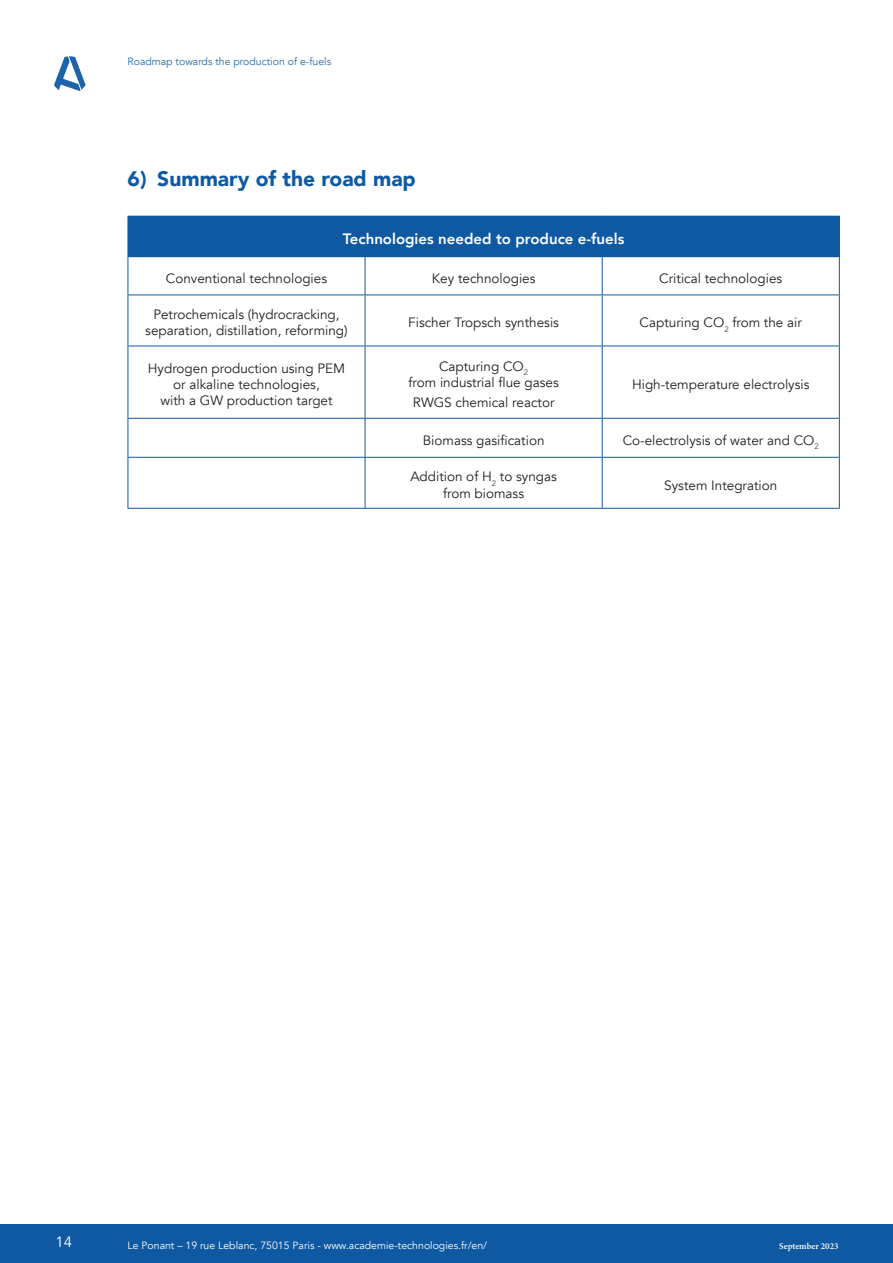
<style>
.page{position:relative;width:893px;height:1263px;background:#fff}
.page>*{position:absolute;margin:0;border:0;box-sizing:border-box;transform-origin:0 0}
.t1{font:900 21px "Avenir";color:#0f59a3}
.t2{font:800 15px "Avenir";color:#fff}
.t3{font:15px "Avenir";color:#fff}
.t4{font:13.5px/16.2px "Avenir";color:#231f20;text-align:center}
.t5{font:10.5px "Avenir";color:#fff}
.t6{font:10.5px "Avenir";color:#276aac}
.t7{font:600 9px "Minion Pro";color:#fff}
</style>
<div class="page">
<div style="left:0;top:1224px;width:893px;height:39px;background:#0f59a3"></div>
<svg style="left:54px;top:56px;width:32px;height:35px"></svg>
<div style="left:128px;top:216px;width:711px;height:41px;background:#0f59a3"></div>
<hr style="left:839px;top:217px;width:1px;height:39px;background:#0f59a3">
<hr style="left:128px;top:257px;width:1px;height:38px;background:#0f59a3">
<hr style="left:365px;top:257px;width:1px;height:38px;background:#0f59a3">
<hr style="left:839px;top:257px;width:1px;height:38px;background:#0f59a3">
<hr style="left:128px;top:295px;width:1px;height:51px;background:#0f59a3">
<hr style="left:839px;top:295px;width:1px;height:51px;background:#0f59a3">
<hr style="left:128px;top:346px;width:1px;height:72px;background:#0f59a3">
<hr style="left:839px;top:346px;width:1px;height:72px;background:#0f59a3">
<hr style="left:128px;top:419px;width:1px;height:38px;background:#0f59a3">
<hr style="left:839px;top:419px;width:1px;height:38px;background:#0f59a3">
<hr style="left:128px;top:458px;width:1px;height:50px;background:#0f59a3">
<hr style="left:839px;top:458px;width:1px;height:50px;background:#0f59a3">
<hr style="left:128px;top:508px;width:237px;height:1px;background:#0f59a3">
<hr style="left:365px;top:508px;width:237px;height:1px;background:#0f59a3">
<hr style="left:602px;top:508px;width:238px;height:1px;background:#0f59a3">
<hr style="left:602px;top:216px;width:238px;height:1px;background:#0f59a3">
<hr style="left:602px;top:256px;width:238px;height:1px;background:#0f59a3">
<hr style="left:602px;top:257px;width:1px;height:38px;background:#0f59a3">
<hr style="left:128px;top:295px;width:237px;height:1px;background:#0f59a3">
<hr style="left:365px;top:295px;width:237px;height:1px;background:#0f59a3">
<hr style="left:365px;top:295px;width:1px;height:51px;background:#0f59a3">
<hr style="left:602px;top:295px;width:238px;height:1px;background:#0f59a3">
<hr style="left:602px;top:295px;width:1px;height:51px;background:#0f59a3">
<hr style="left:128px;top:346px;width:237px;height:1px;background:#0f59a3">
<hr style="left:365px;top:346px;width:237px;height:1px;background:#0f59a3">
<hr style="left:365px;top:346px;width:1px;height:72px;background:#0f59a3">
<hr style="left:602px;top:346px;width:238px;height:1px;background:#0f59a3">
<hr style="left:602px;top:346px;width:1px;height:72px;background:#0f59a3">
<hr style="left:128px;top:418px;width:237px;height:1px;background:#0f59a3">
<hr style="left:365px;top:418px;width:237px;height:1px;background:#0f59a3">
<hr style="left:365px;top:419px;width:1px;height:38px;background:#0f59a3">
<hr style="left:602px;top:418px;width:238px;height:1px;background:#0f59a3">
<hr style="left:602px;top:419px;width:1px;height:38px;background:#0f59a3">
<hr style="left:128px;top:457px;width:237px;height:1px;background:#0f59a3">
<hr style="left:365px;top:457px;width:237px;height:1px;background:#0f59a3">
<hr style="left:365px;top:458px;width:1px;height:50px;background:#0f59a3">
<hr style="left:602px;top:457px;width:238px;height:1px;background:#0f59a3">
<hr style="left:602px;top:458px;width:1px;height:50px;background:#0f59a3">
<p class="t6" style="left:128px;top:55px;width:205px">Roadmap towards the production of e-fuels</p>
<h1 class="t1" style="left:128px;top:161px;width:290px">6) Summary of the road map</h1>
<p class="t2" style="left:343px;top:227px;width:283px">Technologies needed to produce e-fuels</p>
<p class="t4" style="left:166px;top:270px;width:163px">Conventional technologies</p>
<p class="t4" style="left:432px;top:270px;width:105px">Key technologies</p>
<p class="t4" style="left:659px;top:270px;width:124px">Critical technologies</p>
<p class="t4" style="left:145px;top:307px;width:204px">Petrochemicals (hydrocracking, separation, distillation, reforming)</p>
<p class="t4" style="left:408px;top:315px;width:152px">Fischer Tropsch synthesis</p>
<p class="t4" style="left:640px;top:315px;width:164px">Capturing CO<sub>2</sub> from the air</p>
<p class="t4" style="left:148px;top:360px;width:199px">Hydrogen production using PEM or alkaline technologies,<br>with a GW production target</p>
<p class="t4" style="left:408px;top:358px;width:152px">Capturing CO<sub>2<br></sub>from industrial flue gases</p>
<p class="t4" style="left:632px;top:376px;width:179px">High-temperature electrolysis</p>
<p class="t4" style="left:413px;top:395px;width:143px">RWGS chemical reactor</p>
<p class="t4" style="left:423px;top:432px;width:123px">Biomass gasification</p>
<p class="t4" style="left:623px;top:432px;width:198px">Co-electrolysis of water and CO<sub>2</sub></p>
<p class="t4" style="left:410px;top:469px;width:148px">Addition of H<sub>2</sub> to syngas from biomass</p>
<p class="t4" style="left:664px;top:477px;width:115px">System Integration</p>
<p class="t3" style="left:55px;top:1233px;width:18px">14</p>
<p class="t5" style="left:128px;top:1239px;width:361px">Le Ponant – 19 rue Leblanc, 75015 Paris - www.academie-technologies.fr/en/</p>
<p class="t7" style="left:779px;top:1240px;width:61px">September 2023</p>
</div>
